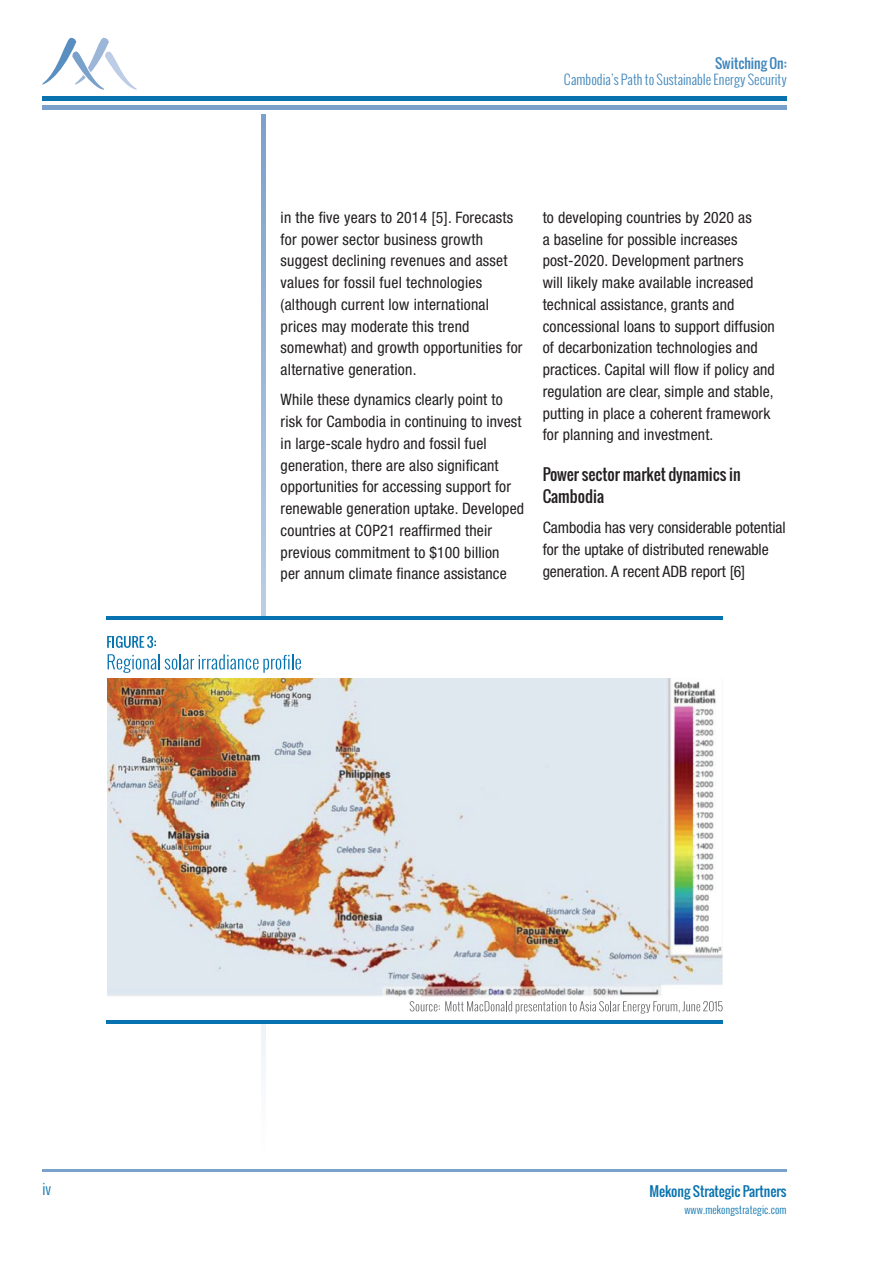
<style>
.page{position:relative;width:893px;height:1263px;background:#fff}
.page>*{position:absolute;margin:0;border:0;box-sizing:border-box;transform-origin:0 0}
.t1{font:condensed 15.75px/21.8px "Helvetica Neue LT Std";letter-spacing:.01em;color:#231f20}
.t2{font:15.75px/21.8px "Oswald";color:#231f20}
.t3{font:300 15px "Oswald";color:#0772ad}
.t4{font:300 13.5px "Oswald";color:#3d84ba}
.t5{font:13.5px "Oswald";color:#0772ad}
.t6{font:13.5px "Oswald";color:#3d84ba}
.t7{font:300 10.5px "Oswald";letter-spacing:.01em;color:#0772ad}
</style>
<div class="page">
<svg style="left:42px;top:38px;width:95px;height:52px"></svg>
<hr style="left:43px;top:97px;width:744px;height:4px;background:#0772ad">
<hr style="left:43px;top:105px;width:744px;height:4px;background:#7aa1cc">
<svg style="left:261px;top:114px;width:5px;height:961px"></svg>
<hr style="left:43px;top:1169px;width:744px;height:2px;background:#7aa1cc">
<div style="left:106px;top:618px;width:617px;height:404px;background:#fff"></div>
<img style="left:108px;top:678px;width:615px;height:320px">
<svg style="left:107px;top:636px;width:49px;height:12px"></svg>
<svg style="left:108px;top:654px;width:193px;height:19px"></svg>
<hr style="left:106px;top:617px;width:617px;height:3px;background:#0773b0">
<hr style="left:106px;top:1020px;width:617px;height:3px;background:#0773b0">
<svg style="left:410px;top:1001px;width:313px;height:12px"></svg>
<p class="t6" style="left:715px;top:53px;width:73px">Switching On:</p>
<p class="t4" style="left:564px;top:70px;width:224px">Cambodia’s Path to Sustainable Energy Security</p>
<p class="t1" style="left:281px;top:206px;width:243px">in the five years to 2014 [5]. Forecasts for power sector business growth suggest declining revenues and asset values for fossil fuel technologies (although current low international prices may moderate this trend somewhat) and growth opportunities for alternative generation.</p>
<p class="t1" style="left:281px;top:389px;width:245px">While these dynamics clearly point to risk for Cambodia in continuing to invest in large-scale hydro and fossil fuel generation, there are also significant opportunities for accessing support for renewable generation uptake. Developed countries at COP21 reaffirmed their previous commitment to $100 billion<br>per annum climate finance assistance</p>
<p class="t1" style="left:543px;top:206px;width:234px">to developing countries by 2020 as<br>a baseline for possible increases post-2020. Development partners<br>will likely make available increased technical assistance, grants and concessional loans to support diffusion of decarbonization technologies and practices. Capital will flow if policy and regulation are clear, simple and stable, putting in place a coherent framework for planning and investment.</p>
<p class="t2" style="left:543px;top:463px;width:200px">Power sector market dynamics in<br>Cambodia</p>
<p class="t1" style="left:543px;top:516px;width:245px">Cambodia has very considerable potential for the uptake of distributed renewable generation. A recent ADB report [6]</p>
<p class="t3" style="left:43px;top:1179px;width:10px">iv</p>
<p class="t5" style="left:649px;top:1181px;width:139px">Mekong Strategic Partners</p>
<p class="t7" style="left:684px;top:1202px;width:104px">www.mekongstrategic.com</p>
</div>
